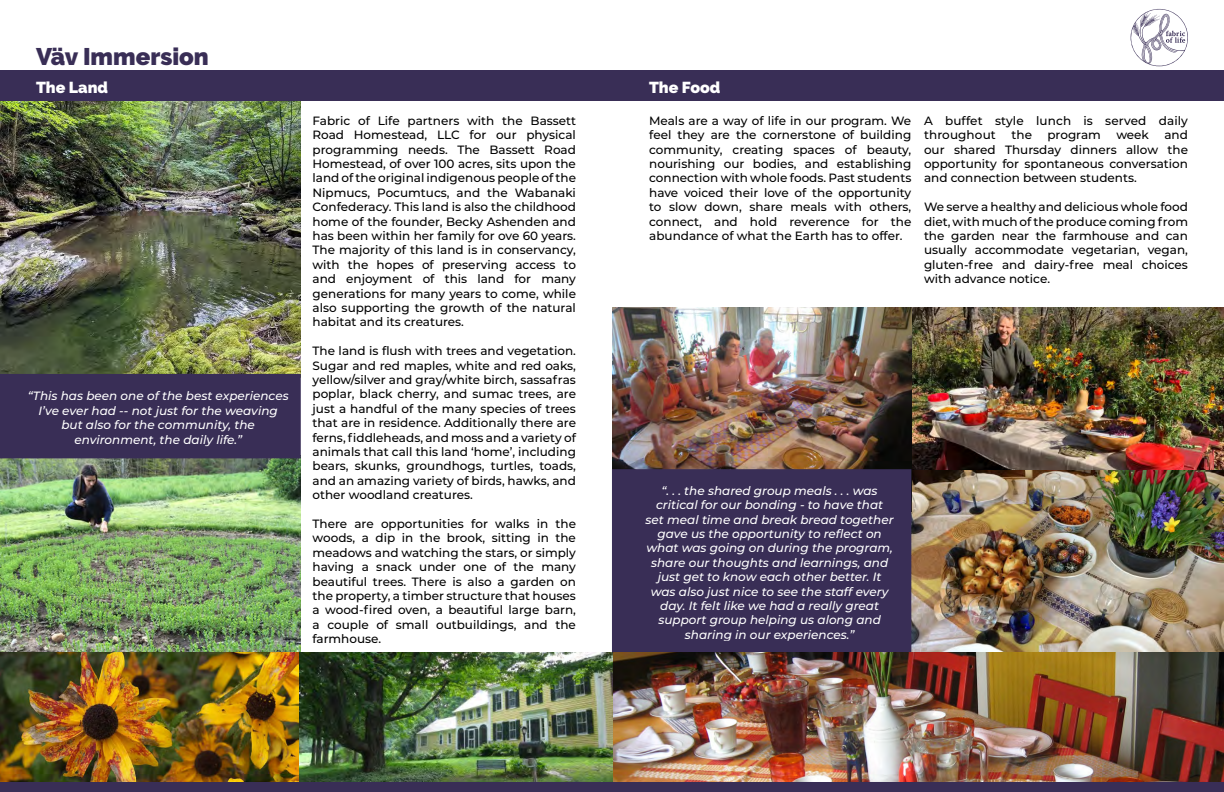
<style>
.page{position:relative;width:1224px;height:792px;background:#fff}
.page>*{position:absolute;margin:0;border:0;box-sizing:border-box;transform-origin:0 0}
.t1{font:900 24px "Raleway";color:#392e56}
.t2{font:900 15.8px "Raleway";color:#fff}
.t3{font:500 12px/14.4px "Montserrat";color:#000;text-align:justify}
.t4{font:italic 500 12px/14.4px "Montserrat";color:#fff;text-align:center}
</style>
<div class="page">
<img style="left:911px;top:469px;width:313px;height:184px">
<img style="left:912px;top:307px;width:312px;height:162px">
<img style="left:613px;top:307px;width:299px;height:205px">
<img style="left:0;top:458px;width:301px;height:195px">
<img style="left:0;top:100px;width:301px;height:274px">
<div style="left:0;top:374px;width:301px;height:84px;background:#392e56"></div>
<div style="left:618px;top:475px;width:287px;height:172px;background:#392e56"></div>
<div style="left:612px;top:469px;width:299px;height:184px;border:12px solid #392e56"></div>
<img style="left:0;top:653px;width:612px;height:129px">
<img style="left:612px;top:653px;width:612px;height:129px">
<div style="left:0;top:782px;width:612px;height:10px;background:#392e56"></div>
<div style="left:612px;top:782px;width:612px;height:10px;background:#392e56"></div>
<div style="left:0;top:70px;width:612px;height:30px;background:#392e56"></div>
<div style="left:612px;top:70px;width:612px;height:30px;background:#392e56"></div>
<svg style="left:1131px;top:9px;width:57px;height:57px"></svg>
<h1 class="t1" style="left:36px;top:43px;width:174px">Väv Immersion</h1>
<h2 class="t2" style="left:36px;top:78px;width:74px">The Land</h2>
<h2 class="t2" style="left:649px;top:78px;width:73px">The Food</h2>
<p class="t4" style="left:28px;top:388px;width:263px">“This has been one of the best experiences I’ve ever had -- not just for the weaving but also for the community, the environment, the daily life.”</p>
<p class="t3" style="left:313px;top:113px;width:265px">Fabric of Life partners with the Bassett Road Homestead, LLC for our physical programming needs. The Bassett Road Homestead, of over 100 acres, sits upon the land of the original indigenous people of the Nipmucs, Pocumtucs, and the Wabanaki Confederacy. This land is also the childhood home of the founder, Becky Ashenden and has been within her family for ove 60 years.<br>The majority of this land is in conservancy, with the hopes of preserving access to and enjoyment of this land for many generations for many years to come, while also supporting the growth of the natural habitat and its creatures.</p>
<p class="t3" style="left:313px;top:343px;width:265px">The land is flush with trees and vegetation.<br>Sugar and red maples, white and red oaks, yellow/silver and gray/white birch, sassafras poplar, black cherry, and sumac trees, are just a handful of the many species of trees that are in residence. Additionally there are ferns, fiddleheads, and moss and a variety of animals that call this land ‘home’, including bears, skunks, groundhogs, turtles, toads, and an amazing variety of birds, hawks, and other woodland creatures.</p>
<p class="t3" style="left:313px;top:516px;width:265px">There are opportunities for walks in the woods, a dip in the brook, sitting in the meadows and watching the stars, or simply having a snack under one of the many beautiful trees. There is also a garden on the property, a timber structure that houses a wood-fired oven, a beautiful large barn, a couple of small outbuildings, and the farmhouse.</p>
<p class="t3" style="left:649px;top:113px;width:264px">Meals are a way of life in our program. We feel they are the cornerstone of building community, creating spaces of beauty, nourishing our bodies, and establishing connection with whole foods. Past students have voiced their love of the opportunity to slow down, share meals with others, connect, and hold reverence for the abundance of what the Earth has to offer.</p>
<p class="t4" style="left:646px;top:483px;width:250px">“. . . the shared group meals . . . was critical for our bonding - to have that set meal time and break bread together gave us the opportunity to reflect on what was going on during the program, share our thoughts and learnings, and just get to know each other better. It was also just nice to see the staff every day. It felt like we had a really great support group helping us along and sharing in our experiences.”</p>
<p class="t3" style="left:924px;top:113px;width:265px">A buffet style lunch is served daily throughout</p>
<p class="t3" style="left:924px;top:127px;width:266px;text-indent:240px">and our shared Thursday dinners allow the opportunity for spontaneous conversation and connection between students.</p>
<p class="t3" style="left:924px;top:199px;width:266px">We serve a healthy and delicious whole food diet, with much of the produce coming from the garden near the farmhouse and can usually accommodate vegetarian, vegan, gluten-free and dairy-free meal choices with advance notice.</p>
<p class="t3" style="left:1012px;top:127px;width:22px">the</p>
<p class="t3" style="left:1047px;top:127px;width:55px">program</p>
<p class="t3" style="left:1116px;top:127px;width:34px">week</p>
</div>
